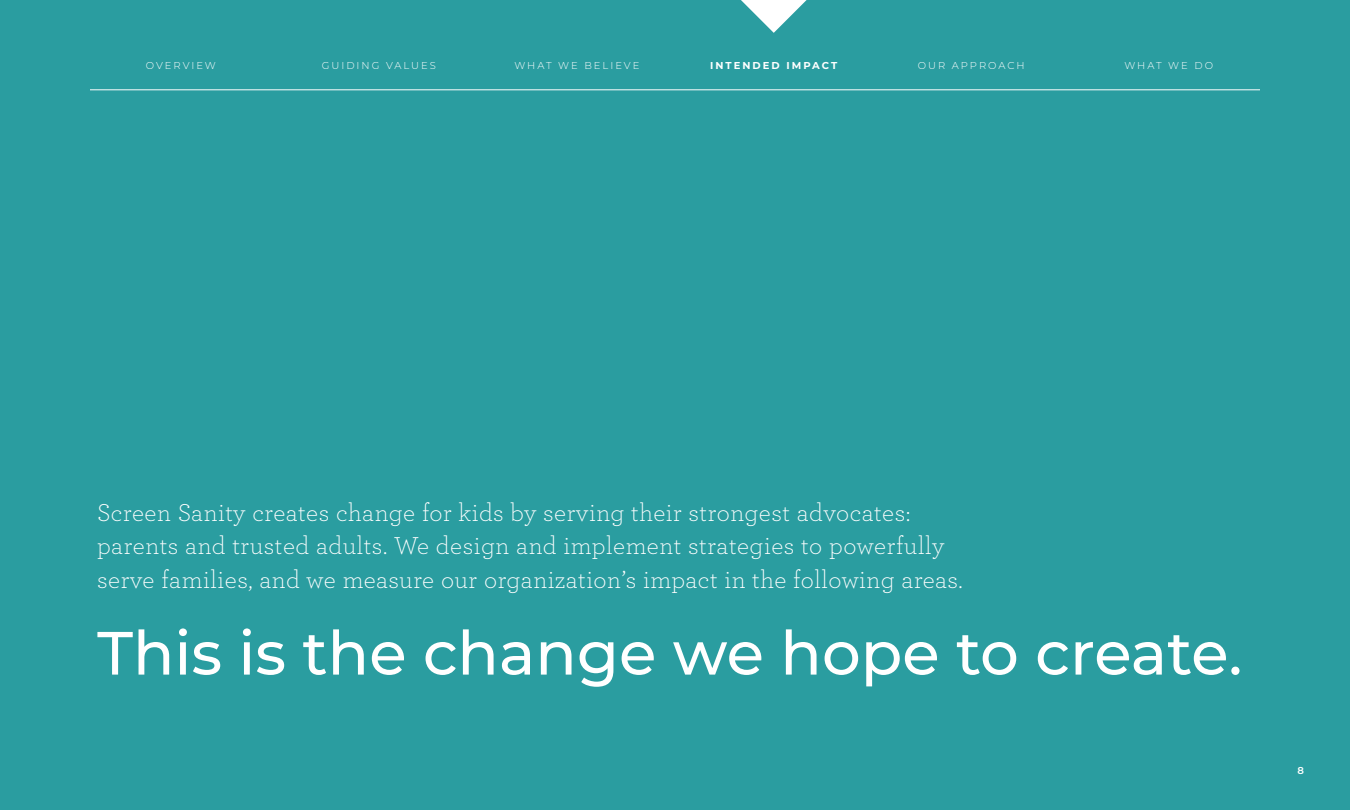
<style>
.page{position:relative;width:1350px;height:810px;background:#2a9da0}
.page>*{position:absolute;margin:0;border:0;box-sizing:border-box;transform-origin:0 0}
.t1{font:500 61px "Montserrat";color:#fff}
.t2{font:300 25.62px/33.4px "Archer";letter-spacing:.02em;color:#fff}
.t3{font:300 10px "Montserrat";letter-spacing:.2em;color:#fff}
.t4{font:700 10px "Montserrat";letter-spacing:.2em;color:#fff}
.t5{font:600 10px "Montserrat";color:#fff}
</style>
<div class="page">
<hr style="left:90px;top:90px;width:1170px;height:1px;background:#fff">
<svg style="left:741px;top:0;width:66px;height:33px"></svg>
<p class="t3" style="left:146px;top:59px;width:72px">OVERVIEW</p>
<p class="t3" style="left:322px;top:59px;width:116px">GUIDING VALUES</p>
<p class="t3" style="left:514px;top:59px;width:126px">WHAT WE BELIEVE</p>
<p class="t4" style="left:710px;top:58px;width:129px">INTENDED IMPACT</p>
<p class="t3" style="left:918px;top:59px;width:108px">OUR APPROACH</p>
<p class="t3" style="left:1124px;top:59px;width:90px">WHAT WE DO</p>
<p class="t2" style="left:97px;top:495px;width:867px">Screen Sanity creates change for kids by serving their strongest advocates: parents and trusted adults. We design and implement strategies to powerfully serve families, and we measure our organization’s impact in the following areas.</p>
<h1 class="t1" style="left:97px;top:610px;width:1147px">This is the change we hope to create.</h1>
<p class="t5" style="left:1298px;top:763px;width:8px">8</p>
</div>
